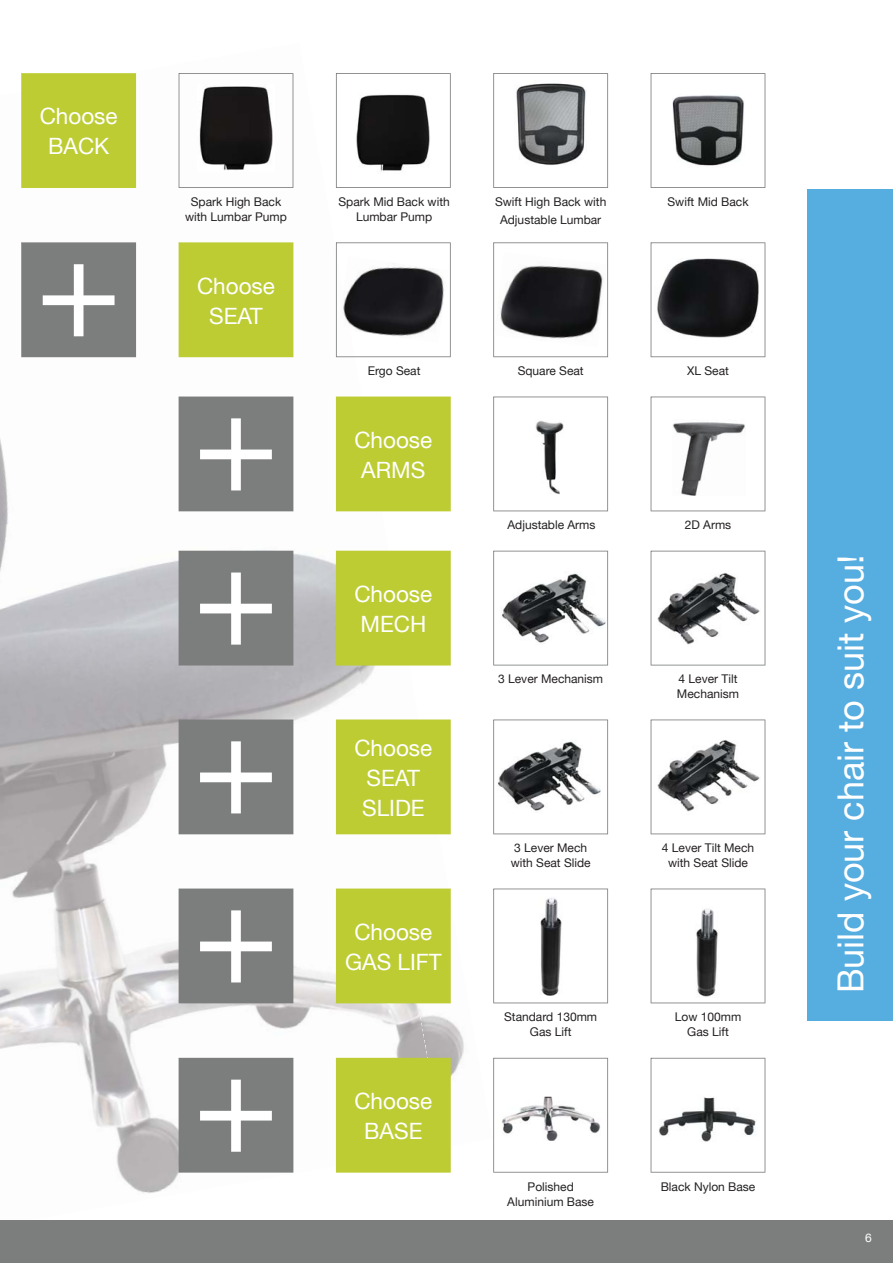
<style>
.page{position:relative;width:893px;height:1263px;background:#fff}
.page>*{position:absolute;margin:0;border:0;box-sizing:border-box;transform-origin:0 0}
.t1{font:142.5px "Helvetica Neue";color:#fff}
.t2{font:36px "Helvetica Neue";color:#fff}
.t3{font:22.5px/30px "Helvetica Neue";color:#fff;text-align:center}
.t4{font:12px/15px "Helvetica Neue";color:#231f20;text-align:center}
.t5{font:12px "Helvetica Neue";color:#fff}
</style>
<div class="page">
<img style="left:0;top:73px;width:249px;height:395px">
<img style="left:249px;top:73px;width:215px;height:1004px">
<img style="left:0;top:468px;width:397px;height:418px">
<img style="left:0;top:886px;width:443px;height:307px">
<div style="left:808px;top:189px;width:85px;height:831px;background:#56ade0"></div>
<div style="left:179px;top:719px;width:114px;height:115px;background:#7c7d7d"></div>
<div style="left:336px;top:719px;width:115px;height:115px;background:#bccc32"></div>
<svg style="left:493px;top:719px;width:115px;height:115px"></svg>
<svg style="left:651px;top:719px;width:114px;height:115px"></svg>
<div style="left:179px;top:888px;width:114px;height:115px;background:#7c7d7d"></div>
<div style="left:336px;top:888px;width:115px;height:115px;background:#bccc32"></div>
<svg style="left:493px;top:888px;width:115px;height:115px"></svg>
<svg style="left:651px;top:888px;width:114px;height:115px"></svg>
<div style="left:179px;top:1058px;width:114px;height:114px;background:#7c7d7d"></div>
<div style="left:336px;top:1058px;width:115px;height:114px;background:#bccc32"></div>
<svg style="left:493px;top:1058px;width:115px;height:114px"></svg>
<svg style="left:651px;top:1058px;width:114px;height:114px"></svg>
<svg style="left:179px;top:73px;width:114px;height:115px"></svg>
<svg style="left:336px;top:73px;width:115px;height:115px"></svg>
<svg style="left:493px;top:73px;width:115px;height:115px"></svg>
<svg style="left:651px;top:73px;width:114px;height:115px"></svg>
<div style="left:21px;top:73px;width:115px;height:115px;background:#bccc32"></div>
<div style="left:336px;top:396px;width:115px;height:115px;background:#bccc32"></div>
<svg style="left:493px;top:396px;width:115px;height:115px"></svg>
<svg style="left:651px;top:396px;width:114px;height:115px"></svg>
<div style="left:179px;top:396px;width:114px;height:115px;background:#7c7d7d"></div>
<img style="left:531px;top:416px;width:33px;height:79px">
<img style="left:497px;top:1097px;width:104px;height:44px">
<div style="left:179px;top:551px;width:114px;height:114px;background:#7c7d7d"></div>
<div style="left:336px;top:551px;width:115px;height:114px;background:#bccc32"></div>
<svg style="left:493px;top:551px;width:115px;height:114px"></svg>
<svg style="left:651px;top:551px;width:114px;height:114px"></svg>
<img style="left:515px;top:81px;width:72px;height:86px">
<div style="left:179px;top:242px;width:114px;height:115px;background:#bccc32"></div>
<svg style="left:336px;top:242px;width:115px;height:115px"></svg>
<svg style="left:493px;top:242px;width:115px;height:115px"></svg>
<svg style="left:651px;top:242px;width:114px;height:115px"></svg>
<div style="left:21px;top:242px;width:115px;height:115px;background:#7c7d7d"></div>
<img style="left:494px;top:252px;width:113px;height:95px">
<img style="left:338px;top:256px;width:111px;height:87px">
<img style="left:692px;top:907px;width:32px;height:90px">
<img style="left:539px;top:896px;width:23px;height:99px">
<img style="left:497px;top:740px;width:105px;height:72px">
<img style="left:501px;top:571px;width:105px;height:73px">
<img style="left:672px;top:94px;width:72px;height:73px">
<img style="left:655px;top:1090px;width:103px;height:65px">
<div style="left:0;top:1220px;width:893px;height:43px;background:#7c7d7d"></div>
<img style="left:672px;top:420px;width:73px;height:76px">
<img style="left:654px;top:737px;width:107px;height:77px">
<img style="left:654px;top:569px;width:107px;height:78px">
<img style="left:355px;top:93px;width:76px;height:81px">
<img style="left:197px;top:85px;width:78px;height:87px">
<h3 class="t3" style="left:40px;top:101px;width:79px">Choose<br>BACK</h3>
<h1 class="t1" style="left:36px;top:201px;width:87px">+</h1>
<p class="t4" style="left:185px;top:194px;width:103px">Spark High Back with Lumbar Pump</p>
<p class="t4" style="left:338px;top:194px;width:113px">Spark Mid Back with<br>Lumbar Pump</p>
<p class="t4" style="left:495px;top:192px;width:113px;line-height:18px">Swift High Back with<br>Adjustable Lumbar</p>
<p class="t4" style="left:667px;top:194px;width:83px">Swift Mid Back</p>
<h3 class="t3" style="left:197px;top:270px;width:79px">Choose</h3>
<h3 class="t3" style="left:209px;top:300px;width:55px">SEAT</h3>
<h1 class="t1" style="left:193px;top:355px;width:87px">+</h1>
<h1 class="t1" style="left:193px;top:509px;width:87px">+</h1>
<p class="t4" style="left:368px;top:363px;width:54px">Ergo Seat</p>
<p class="t4" style="left:518px;top:363px;width:68px">Square Seat</p>
<p class="t4" style="left:687px;top:363px;width:43px">XL Seat</p>
<h3 class="t3" style="left:354px;top:424px;width:79px">Choose</h3>
<h3 class="t3" style="left:361px;top:454px;width:66px">ARMS</h3>
<h3 class="t3" style="left:354px;top:579px;width:79px;text-align:left">Choose<br>MECH</h3>
<p class="t4" style="left:507px;top:517px;width:90px">Adjustable Arms</p>
<p class="t4" style="left:685px;top:517px;width:48px">2D Arms</p>
<p class="t4" style="left:498px;top:671px;width:106px">3 Lever Mechanism</p>
<p class="t4" style="left:677px;top:671px;width:64px;text-align:left">4 Lever Tilt<br>Mechanism</p>
<h1 class="t1" style="left:193px;top:678px;width:87px">+</h1>
<h3 class="t3" style="left:354px;top:732px;width:79px">Choose<br>SEAT<br>SLIDE</h3>
<h1 class="t1" style="left:193px;top:847px;width:87px">+</h1>
<h1 class="t1" style="left:193px;top:1016px;width:87px">+</h1>
<h3 class="t3" style="left:345px;top:916px;width:98px">Choose<br>GAS LIFT</h3>
<h3 class="t3" style="left:354px;top:1086px;width:79px">Choose<br>BASE</h3>
<p class="t4" style="left:511px;top:840px;width:81px;text-align:left">3 Lever Mech with Seat Slide</p>
<p class="t4" style="left:662px;top:840px;width:94px">4 Lever Tilt Mech with Seat Slide</p>
<p class="t4" style="left:504px;top:1009px;width:94px">Standard 130mm<br>Gas Lift</p>
<p class="t4" style="left:675px;top:1009px;width:68px">Low 100mm<br>Gas Lift</p>
<p class="t4" style="left:507px;top:1178px;width:88px">Polished<br>Aluminium Base</p>
<p class="t4" style="left:661px;top:1178px;width:96px">Black Nylon Base</p>
<h2 class="t2" style="left:829px;top:993px;width:440px;rotate:-90deg">Build your chair to suit you!</h2>
<p class="t5" style="left:865px;top:1230px;width:8px">6</p>
</div>
